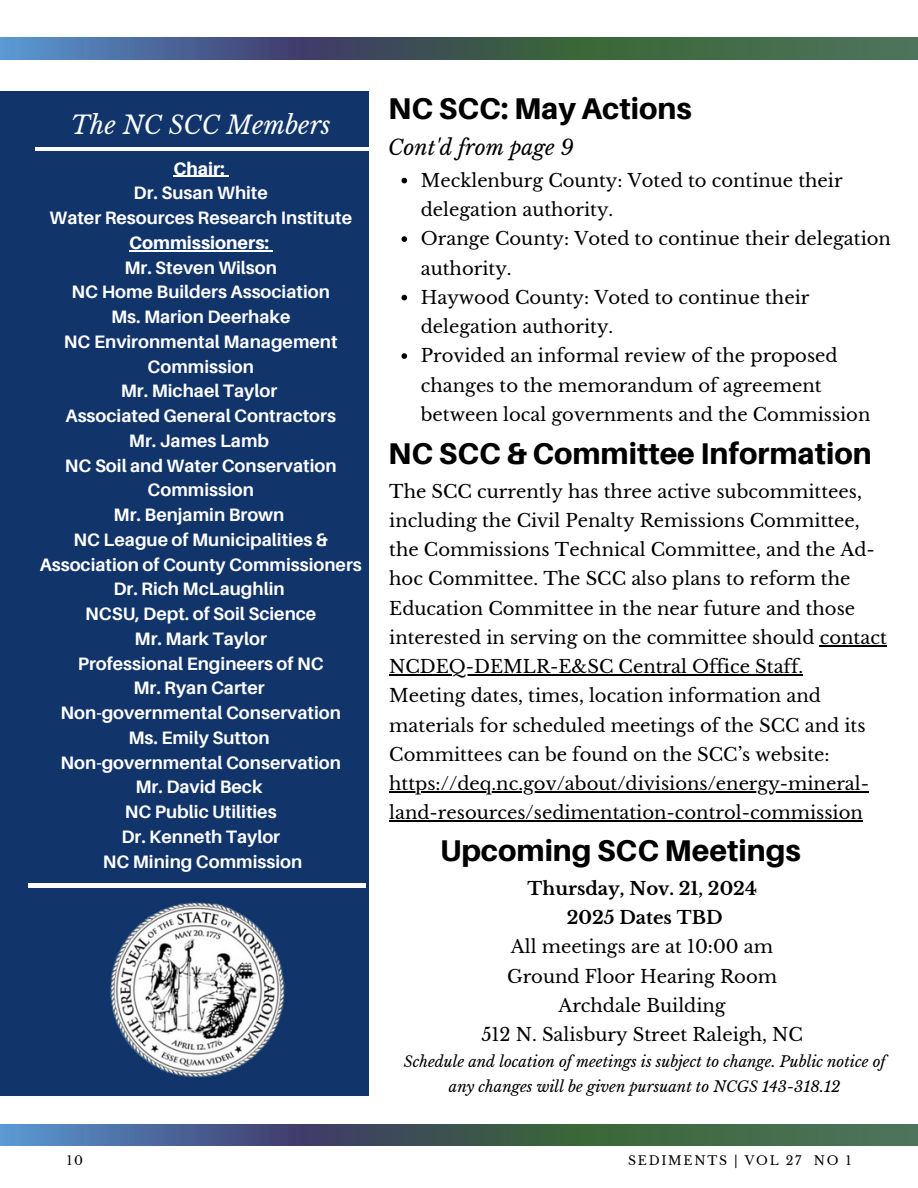
<style>
.page{position:relative;width:918px;height:1188px;background:#fff}
.page>*{position:absolute;margin:0;border:0;box-sizing:border-box;transform-origin:0 0}
.t1{font:800 30px "Aileron";color:#000}
.t2{font:italic 24.9px "Libre Baskerville";color:#fbfdfa}
.t3{font:italic 21px "Libre Baskerville";color:#000}
.t4{font:18px/29.2px "Libre Baskerville";color:#000}
.t5{font:700 18px/24.8px "Aileron";color:#fff;text-align:center}
.t6{font:italic 15px/24.8px "Libre Baskerville";color:#000;text-align:center}
.t7{font:12.45px "Libre Baskerville";letter-spacing:.14em;color:#000}
.s1{font-weight:800}
.s2{font-weight:700}
</style>
<div class="page">
<div style="left:0;top:92px;width:368px;height:1004px;background:#11346b"></div>
<hr style="left:29px;top:884px;width:337px;height:3px;background:#fff">
<hr style="left:35px;top:147px;width:338px;height:4px;background:#fff">
<hr style="left:820px;top:645px;width:67px;height:1px;background:#000">
<hr style="left:389px;top:674px;width:414px;height:1px;background:#000">
<hr style="left:389px;top:791px;width:480px;height:1px;background:#000">
<hr style="left:389px;top:821px;width:474px;height:1px;background:#000">
<img style="left:0;top:38px;width:917px;height:21px">
<img style="left:0;top:1125px;width:918px;height:21px">
<img style="left:110px;top:903px;width:175px;height:174px">
<hr style="left:173px;top:176px;width:52px;height:1px;background:#fff">
<hr style="left:129px;top:250px;width:140px;height:1px;background:#fff">
<svg style="left:401px;top:178px;width:6px;height:5px"></svg>
<svg style="left:401px;top:236px;width:6px;height:6px"></svg>
<svg style="left:401px;top:295px;width:6px;height:5px"></svg>
<svg style="left:401px;top:353px;width:6px;height:6px"></svg>
<p class="t2" style="left:71px;top:110px;width:261px">The NC SCC Members</p>
<h1 class="t5" style="left:40px;top:156px;width:324px"><span class="s1">Chair:<br></span>Dr. Susan White<br>Water Resources Research Institute<br><span class="s1">Commissioners:<br></span>Mr. Steven Wilson<br>NC Home Builders Association<br>Ms. Marion Deerhake<br>NC Environmental Management<br>Commission<br>Mr. Michael Taylor<br>Associated General Contractors<br>Mr. James Lamb<br>NC Soil and Water Conservation<br>Commission<br>Mr. Benjamin Brown<br>NC League of Municipalities &amp;<br>Association of County Commissioners<br>Dr. Rich McLaughlin<br>NCSU, Dept. of Soil Science<br>Mr. Mark Taylor<br>Professional Engineers of NC<br>Mr. Ryan Carter<br>Non-governmental Conservation<br>Ms. Emily Sutton<br>Non-governmental Conservation<br>Mr. David Beck<br>NC Public Utilities<br>Dr. Kenneth Taylor<br>NC Mining Commission</h1>
<h3 class="t1" style="left:388px;top:90px;width:305px">NC SCC: May Actions</h3>
<h1 class="t3" style="left:388px;top:134px;width:187px">Cont'd from page 9</h1>
<p class="t4" style="left:421px;top:166px;width:423px">Mecklenburg County: Voted to continue their delegation authority.</p>
<p class="t4" style="left:421px;top:224px;width:472px">Orange County: Voted to continue their delegation authority.</p>
<p class="t4" style="left:421px;top:283px;width:390px">Haywood County: Voted to continue their delegation authority.</p>
<p class="t4" style="left:421px;top:341px;width:451px">Provided an informal review of the proposed changes to the memorandum of agreement between local governments and the Commission</p>
<p class="t1" style="left:388px;top:435px;width:485px">NC SCC &amp; Committee Information</p>
<p class="t4" style="left:389px;top:477px;width:499px">The SCC currently has three active subcommittees, including the Civil Penalty Remissions Committee, the Commissions Technical Committee, and the Ad&shy;hoc Committee. The SCC also plans to reform the Education Committee in the near future and those interested in serving on the committee should contact</p>
<h2 class="t4" style="left:389px;top:652px;width:478px">NCDEQ-DEMLR-E&amp;SC Central Office Staff.<br>Meeting dates, times, location information and materials for scheduled meetings of the SCC and its Committees can be found on the SCC’s website:</h2>
<h4 class="t4" style="left:389px;top:769px;width:481px">https://deq.nc.gov/about/divisions/energy-mineral&shy;land-resources/sedimentation-control-commission</h4>
<p class="t1" style="left:440px;top:832px;width:362px">Upcoming SCC Meetings</p>
<h6 class="t4" style="left:481px;top:874px;width:323px;text-align:center"><span class="s2">Thursday, Nov. 21, 2024<br>2025 Dates TBD<br></span>All meetings are at 10:00 am<br>Ground Floor Hearing Room<br>Archdale Building<br>512 N. Salisbury Street Raleigh, NC</h6>
<p class="t6" style="left:404px;top:1049px;width:483px">Schedule and location of meetings is subject to change. Public notice of any changes will be given pursuant to NCGS 143-318.12</p>
<h5 class="t7" style="left:67px;top:1153px;width:18px">10</h5>
<h1 class="t7" style="left:628px;top:1153px;width:225px">SEDIMENTS | VOL 27 NO 1</h1>
</div>
